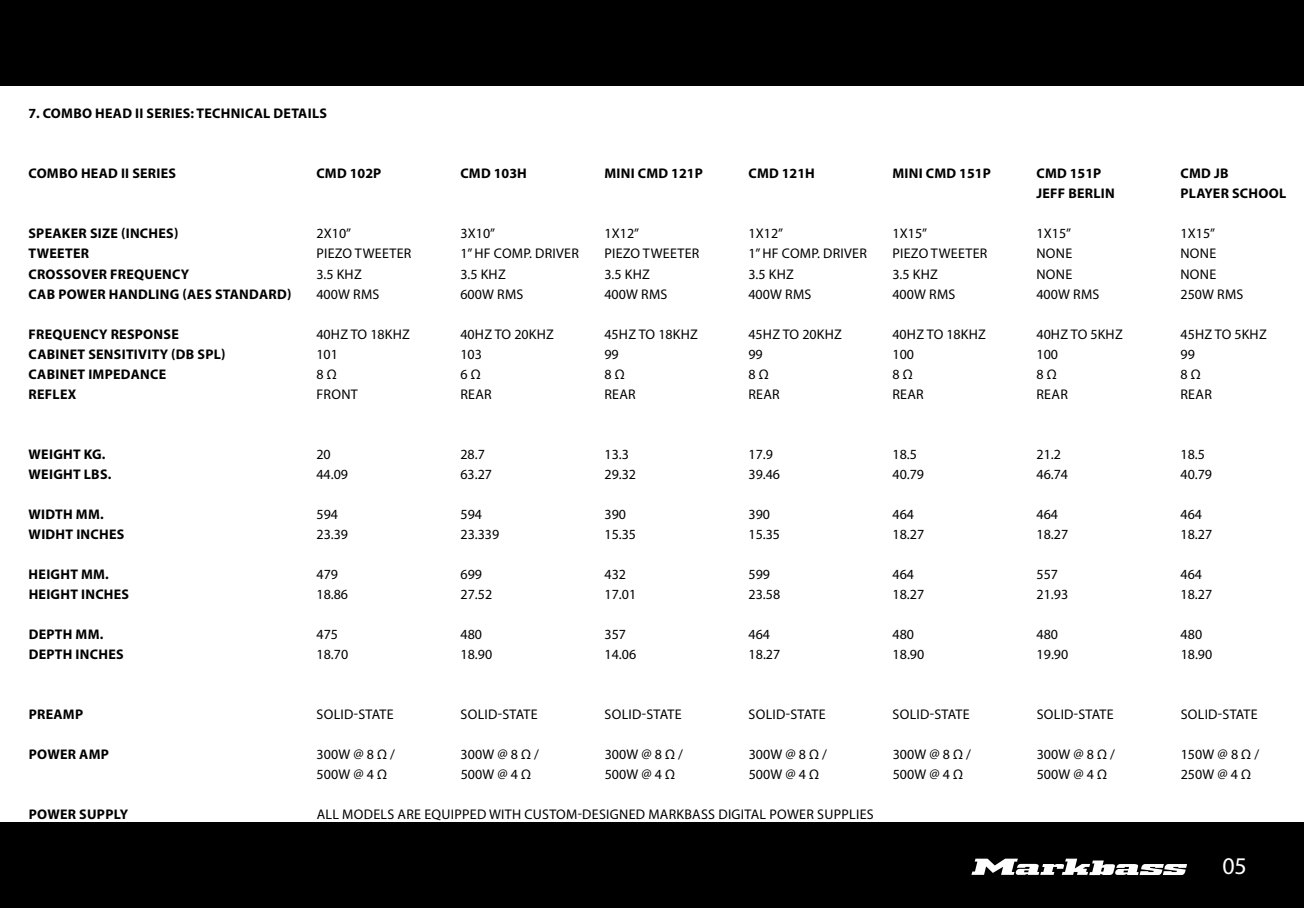
<style>
.page{position:relative;width:1304px;height:908px;background:#fff}
.page>*{position:absolute;margin:0;border:0;box-sizing:border-box;transform-origin:0 0}
.t1{font:24px "Myriad Pro";color:#fff}
.t2{font:14px "Myriad Pro";letter-spacing:.01em;color:#000}
.t3{font:700 14px "Myriad Pro";letter-spacing:.02em;color:#000}
</style>
<div class="page">
<div style="left:0;top:0;width:1304px;height:85px;background:#000"></div>
<div style="left:0;top:822px;width:1304px;height:85px;background:#000"></div>
<svg style="left:971px;top:858px;width:216px;height:16px"></svg>
<p class="t3" style="left:28px;top:104px;width:300px">7. COMBO HEAD II SERIES: TECHNICAL DETAILS</p>
<p class="t3" style="left:28px;top:164px;width:149px">COMBO HEAD II SERIES</p>
<p class="t3" style="left:316px;top:164px;width:67px">CMD 102P</p>
<p class="t3" style="left:460px;top:164px;width:68px">CMD 103H</p>
<p class="t3" style="left:604px;top:164px;width:100px">MINI CMD 121P</p>
<p class="t3" style="left:748px;top:164px;width:68px">CMD 121H</p>
<p class="t3" style="left:892px;top:164px;width:100px">MINI CMD 151P</p>
<p class="t3" style="left:1036px;top:164px;width:67px">CMD 151P</p>
<p class="t3" style="left:1180px;top:164px;width:50px">CMD JB</p>
<p class="t3" style="left:1036px;top:184px;width:80px">JEFF BERLIN</p>
<p class="t3" style="left:1180px;top:184px;width:107px">PLAYER SCHOOL</p>
<p class="t3" style="left:28px;top:224px;width:151px">SPEAKER SIZE (INCHES)</p>
<p class="t2" style="left:316px;top:225px;width:36px">2X10”</p>
<p class="t2" style="left:460px;top:225px;width:36px">3X10”</p>
<p class="t2" style="left:604px;top:225px;width:36px">1X12”</p>
<p class="t2" style="left:748px;top:225px;width:36px">1X12”</p>
<p class="t2" style="left:892px;top:225px;width:36px">1X15”</p>
<p class="t2" style="left:1036px;top:225px;width:36px">1X15”</p>
<p class="t2" style="left:1180px;top:225px;width:36px">1X15”</p>
<p class="t3" style="left:29px;top:244px;width:62px">TWEETER</p>
<p class="t2" style="left:316px;top:245px;width:96px">PIEZO TWEETER</p>
<p class="t2" style="left:460px;top:245px;width:120px">1” HF COMP. DRIVER</p>
<p class="t2" style="left:604px;top:245px;width:96px">PIEZO TWEETER</p>
<p class="t2" style="left:748px;top:245px;width:120px">1” HF COMP. DRIVER</p>
<p class="t2" style="left:892px;top:245px;width:96px">PIEZO TWEETER</p>
<p class="t2" style="left:1036px;top:245px;width:37px">NONE</p>
<p class="t2" style="left:1180px;top:245px;width:37px">NONE</p>
<p class="t3" style="left:29px;top:264px;width:162px">CROSSOVER FREQUENCY</p>
<p class="t2" style="left:316px;top:265px;width:47px">3.5 KHZ</p>
<p class="t2" style="left:460px;top:265px;width:47px">3.5 KHZ</p>
<p class="t2" style="left:604px;top:265px;width:47px">3.5 KHZ</p>
<p class="t2" style="left:748px;top:265px;width:47px">3.5 KHZ</p>
<p class="t2" style="left:892px;top:265px;width:47px">3.5 KHZ</p>
<p class="t2" style="left:1036px;top:265px;width:37px">NONE</p>
<p class="t2" style="left:1180px;top:265px;width:37px">NONE</p>
<p class="t3" style="left:29px;top:284px;width:264px">CAB POWER HANDLING (AES STANDARD)</p>
<p class="t2" style="left:316px;top:285px;width:65px">400W RMS</p>
<p class="t2" style="left:460px;top:285px;width:65px">600W RMS</p>
<p class="t2" style="left:604px;top:285px;width:65px">400W RMS</p>
<p class="t2" style="left:748px;top:285px;width:65px">400W RMS</p>
<p class="t2" style="left:892px;top:285px;width:65px">400W RMS</p>
<p class="t2" style="left:1036px;top:285px;width:65px">400W RMS</p>
<p class="t2" style="left:1180px;top:285px;width:65px">250W RMS</p>
<p class="t3" style="left:29px;top:324px;width:152px">FREQUENCY RESPONSE</p>
<p class="t2" style="left:316px;top:325px;width:95px">40HZ TO 18KHZ</p>
<p class="t2" style="left:460px;top:325px;width:95px">40HZ TO 20KHZ</p>
<p class="t2" style="left:604px;top:325px;width:95px">45HZ TO 18KHZ</p>
<p class="t2" style="left:748px;top:325px;width:95px">45HZ TO 20KHZ</p>
<p class="t2" style="left:892px;top:325px;width:95px">40HZ TO 18KHZ</p>
<p class="t2" style="left:1036px;top:325px;width:88px">40HZ TO 5KHZ</p>
<p class="t2" style="left:1180px;top:325px;width:88px">45HZ TO 5KHZ</p>
<p class="t3" style="left:29px;top:344px;width:199px">CABINET SENSITIVITY (DB SPL)</p>
<p class="t2" style="left:316px;top:345px;width:23px">101</p>
<p class="t2" style="left:460px;top:345px;width:23px">103</p>
<p class="t2" style="left:604px;top:345px;width:16px">99</p>
<p class="t2" style="left:748px;top:345px;width:16px">99</p>
<p class="t2" style="left:892px;top:345px;width:23px">100</p>
<p class="t2" style="left:1036px;top:345px;width:23px">100</p>
<p class="t2" style="left:1180px;top:345px;width:16px">99</p>
<p class="t3" style="left:29px;top:364px;width:139px">CABINET IMPEDANCE</p>
<p class="t2" style="left:316px;top:365px;width:22px">8 Ω</p>
<p class="t2" style="left:460px;top:365px;width:22px">6 Ω</p>
<p class="t2" style="left:604px;top:365px;width:22px">8 Ω</p>
<p class="t2" style="left:748px;top:365px;width:22px">8 Ω</p>
<p class="t2" style="left:892px;top:365px;width:22px">8 Ω</p>
<p class="t2" style="left:1036px;top:365px;width:22px">8 Ω</p>
<p class="t2" style="left:1180px;top:365px;width:22px">8 Ω</p>
<p class="t3" style="left:29px;top:384px;width:49px">REFLEX</p>
<p class="t2" style="left:316px;top:385px;width:43px">FRONT</p>
<p class="t2" style="left:460px;top:385px;width:33px">REAR</p>
<p class="t2" style="left:604px;top:385px;width:33px">REAR</p>
<p class="t2" style="left:748px;top:385px;width:33px">REAR</p>
<p class="t2" style="left:892px;top:385px;width:33px">REAR</p>
<p class="t2" style="left:1036px;top:385px;width:33px">REAR</p>
<p class="t2" style="left:1180px;top:385px;width:33px">REAR</p>
<p class="t3" style="left:29px;top:444px;width:79px">WEIGHT KG.</p>
<p class="t2" style="left:316px;top:445px;width:16px">20</p>
<p class="t2" style="left:460px;top:445px;width:26px">28.7</p>
<p class="t2" style="left:604px;top:445px;width:26px">13.3</p>
<p class="t2" style="left:748px;top:445px;width:26px">17.9</p>
<p class="t2" style="left:892px;top:445px;width:26px">18.5</p>
<p class="t2" style="left:1036px;top:445px;width:26px">21.2</p>
<p class="t2" style="left:1180px;top:445px;width:26px">18.5</p>
<p class="t3" style="left:29px;top:464px;width:84px">WEIGHT LBS.</p>
<p class="t2" style="left:316px;top:465px;width:33px">44.09</p>
<p class="t2" style="left:460px;top:465px;width:33px">63.27</p>
<p class="t2" style="left:604px;top:465px;width:33px">29.32</p>
<p class="t2" style="left:748px;top:465px;width:33px">39.46</p>
<p class="t2" style="left:892px;top:465px;width:33px">40.79</p>
<p class="t2" style="left:1036px;top:465px;width:33px">46.74</p>
<p class="t2" style="left:1180px;top:465px;width:33px">40.79</p>
<p class="t3" style="left:29px;top:504px;width:77px">WIDTH MM.</p>
<p class="t2" style="left:316px;top:505px;width:23px">594</p>
<p class="t2" style="left:460px;top:505px;width:23px">594</p>
<p class="t2" style="left:604px;top:505px;width:23px">390</p>
<p class="t2" style="left:748px;top:505px;width:23px">390</p>
<p class="t2" style="left:892px;top:505px;width:23px">464</p>
<p class="t2" style="left:1037px;top:505px;width:23px">464</p>
<p class="t2" style="left:1181px;top:505px;width:23px">464</p>
<p class="t3" style="left:29px;top:524px;width:97px">WIDHT INCHES</p>
<p class="t2" style="left:317px;top:525px;width:33px">23.39</p>
<p class="t2" style="left:461px;top:525px;width:40px">23.339</p>
<p class="t2" style="left:605px;top:525px;width:33px">15.35</p>
<p class="t2" style="left:749px;top:525px;width:33px">15.35</p>
<p class="t2" style="left:893px;top:525px;width:33px">18.27</p>
<p class="t2" style="left:1037px;top:525px;width:33px">18.27</p>
<p class="t2" style="left:1181px;top:525px;width:33px">18.27</p>
<p class="t3" style="left:29px;top:564px;width:82px">HEIGHT MM.</p>
<p class="t2" style="left:317px;top:565px;width:23px">479</p>
<p class="t2" style="left:461px;top:565px;width:23px">699</p>
<p class="t2" style="left:605px;top:565px;width:23px">432</p>
<p class="t2" style="left:749px;top:565px;width:23px">599</p>
<p class="t2" style="left:893px;top:565px;width:23px">464</p>
<p class="t2" style="left:1037px;top:565px;width:23px">557</p>
<p class="t2" style="left:1181px;top:565px;width:23px">464</p>
<p class="t3" style="left:29px;top:584px;width:102px">HEIGHT INCHES</p>
<p class="t2" style="left:317px;top:585px;width:33px">18.86</p>
<p class="t2" style="left:461px;top:585px;width:33px">27.52</p>
<p class="t2" style="left:605px;top:585px;width:33px">17.01</p>
<p class="t2" style="left:749px;top:585px;width:33px">23.58</p>
<p class="t2" style="left:893px;top:585px;width:33px">18.27</p>
<p class="t2" style="left:1037px;top:585px;width:33px">21.93</p>
<p class="t2" style="left:1181px;top:585px;width:33px">18.27</p>
<p class="t3" style="left:29px;top:624px;width:76px">DEPTH MM.</p>
<p class="t2" style="left:317px;top:625px;width:23px">475</p>
<p class="t2" style="left:461px;top:625px;width:23px">480</p>
<p class="t2" style="left:605px;top:625px;width:23px">357</p>
<p class="t2" style="left:749px;top:625px;width:23px">464</p>
<p class="t2" style="left:893px;top:625px;width:23px">480</p>
<p class="t2" style="left:1037px;top:625px;width:23px">480</p>
<p class="t2" style="left:1181px;top:625px;width:23px">480</p>
<p class="t3" style="left:29px;top:644px;width:96px">DEPTH INCHES</p>
<p class="t2" style="left:317px;top:645px;width:33px">18.70</p>
<p class="t2" style="left:461px;top:645px;width:33px">18.90</p>
<p class="t2" style="left:605px;top:645px;width:33px">14.06</p>
<p class="t2" style="left:749px;top:645px;width:33px">18.27</p>
<p class="t2" style="left:893px;top:645px;width:33px">18.90</p>
<p class="t2" style="left:1037px;top:645px;width:33px">19.90</p>
<p class="t2" style="left:1181px;top:645px;width:33px">18.90</p>
<p class="t3" style="left:29px;top:704px;width:56px">PREAMP</p>
<p class="t2" style="left:317px;top:705px;width:79px">SOLID-STATE</p>
<p class="t2" style="left:461px;top:705px;width:79px">SOLID-STATE</p>
<p class="t2" style="left:605px;top:705px;width:79px">SOLID-STATE</p>
<p class="t2" style="left:749px;top:705px;width:79px">SOLID-STATE</p>
<p class="t2" style="left:893px;top:705px;width:79px">SOLID-STATE</p>
<p class="t2" style="left:1037px;top:705px;width:79px">SOLID-STATE</p>
<p class="t2" style="left:1181px;top:705px;width:79px">SOLID-STATE</p>
<p class="t3" style="left:29px;top:744px;width:82px">POWER AMP</p>
<p class="t2" style="left:317px;top:745px;width:80px">300W @ 8 Ω /</p>
<p class="t2" style="left:461px;top:745px;width:80px">300W @ 8 Ω /</p>
<p class="t2" style="left:605px;top:745px;width:80px">300W @ 8 Ω /</p>
<p class="t2" style="left:749px;top:745px;width:80px">300W @ 8 Ω /</p>
<p class="t2" style="left:893px;top:745px;width:80px">300W @ 8 Ω /</p>
<p class="t2" style="left:1037px;top:745px;width:80px">300W @ 8 Ω /</p>
<p class="t2" style="left:1181px;top:745px;width:80px">150W @ 8 Ω /</p>
<p class="t2" style="left:317px;top:765px;width:72px">500W @ 4 Ω</p>
<p class="t2" style="left:461px;top:765px;width:72px">500W @ 4 Ω</p>
<p class="t2" style="left:605px;top:765px;width:72px">500W @ 4 Ω</p>
<p class="t2" style="left:749px;top:765px;width:72px">500W @ 4 Ω</p>
<p class="t2" style="left:893px;top:765px;width:72px">500W @ 4 Ω</p>
<p class="t2" style="left:1037px;top:765px;width:72px">500W @ 4 Ω</p>
<p class="t2" style="left:1181px;top:765px;width:72px">250W @ 4 Ω</p>
<p class="t3" style="left:29px;top:804px;width:101px">POWER SUPPLY</p>
<p class="t2" style="left:317px;top:805px;width:559px">ALL MODELS ARE EQUIPPED WITH CUSTOM-DESIGNED MARKBASS DIGITAL POWER SUPPLIES</p>
<h1 class="t1" style="left:1222px;top:851px;width:26px">05</h1>
</div>
